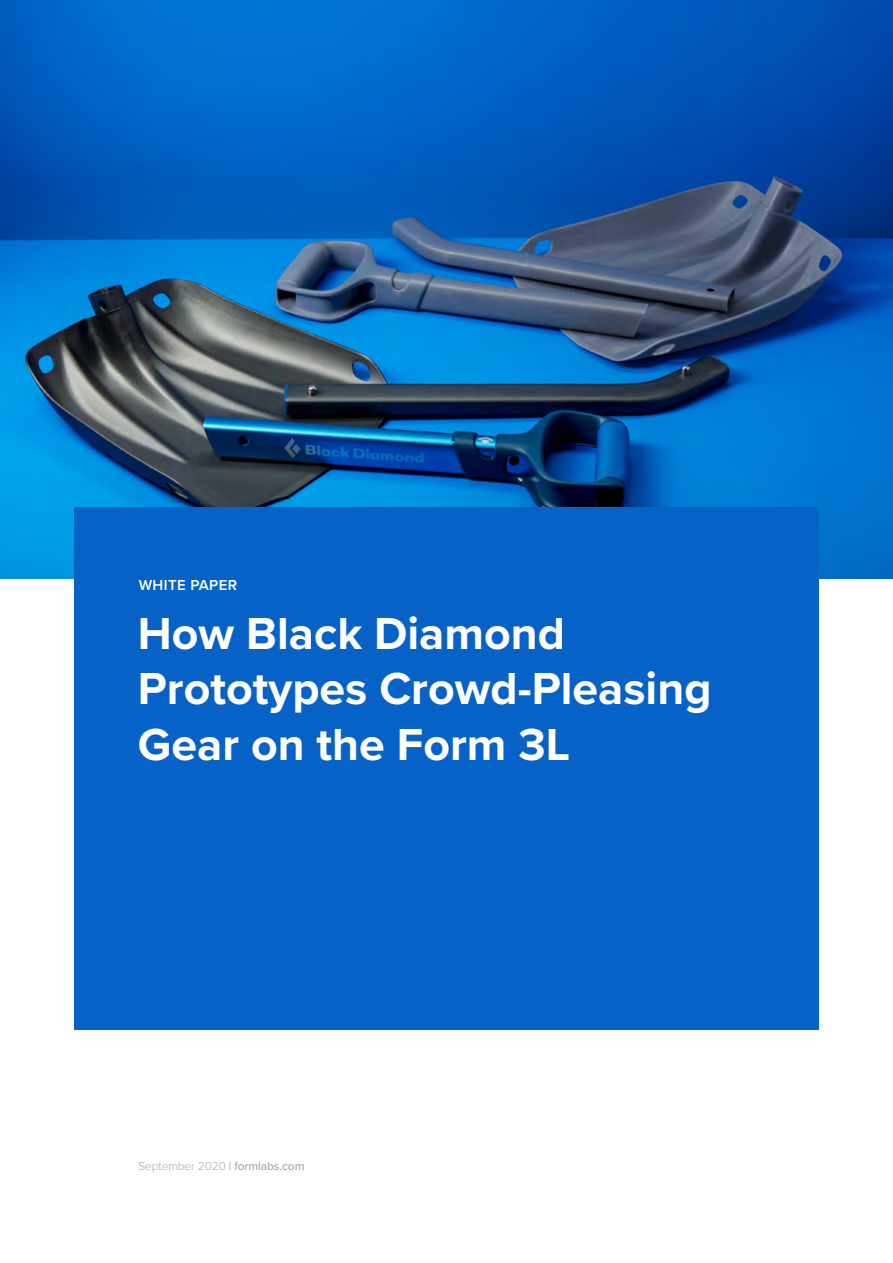
<style>
.page{position:relative;width:893px;height:1263px;background:#fff}
.page>*{position:absolute;margin:0;border:0;box-sizing:border-box;transform-origin:0 0}
.t1{font:700 46.5px/55.5px "Proxima Nova";color:#fff}
.t2{font:600 15px "Proxima Nova";letter-spacing:.025em;color:#fff}
.t3{font:300 12px "Proxima Nova";letter-spacing:-.01em;color:#a7a9ac}
.s1{font-weight:500}
</style>
<div class="page">
<img style="left:0;top:0;width:893px;height:579px">
<div style="left:74px;top:507px;width:745px;height:523px;background:#0762c8"></div>
<p class="t2" style="left:139px;top:574px;width:100px">WHITE PAPER</p>
<p class="t1" style="left:138px;top:604px;width:575px">How Black Diamond<br>Prototypes Crowd-Pleasing<br>Gear on the Form 3L</p>
<p class="t3" style="left:138px;top:1157px;width:168px">September 2020 <span class="s1">| formlabs.com</span></p>
</div>
